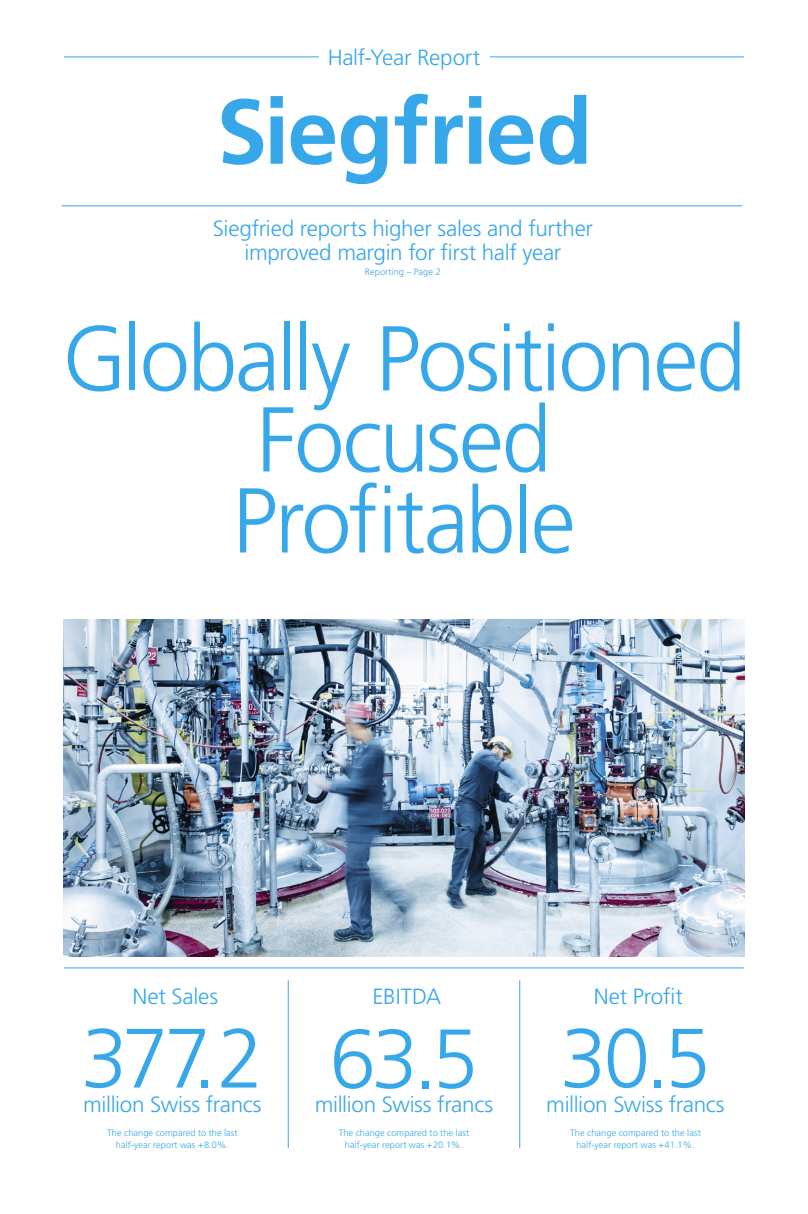
<style>
.page{position:relative;width:808px;height:1214px;background:#fff}
.page>*{position:absolute;margin:0;border:0;box-sizing:border-box;transform-origin:0 0}
.t1{font:300 91.8px/81px "Frutiger LT Std";letter-spacing:-.03em;color:#36a7e9;text-align:center}
.t2{font:300 84px "Frutiger LT Std";letter-spacing:-.045em;color:#36a7e9}
.t3{font:300 22px/24px "Frutiger LT Std";letter-spacing:-.015em;color:#36a7e9;text-align:center}
.t4{font:300 9.2px/12px "Frutiger LT Std";letter-spacing:.005em;color:#36a7e9;text-align:center}
</style>
<div class="page">
<img style="left:64px;top:620px;width:680px;height:336px">
<svg style="left:222px;top:98px;width:41px;height:67px"></svg>
<svg style="left:271px;top:96px;width:12px;height:68px"></svg>
<svg style="left:291px;top:115px;width:44px;height:50px"></svg>
<svg style="left:341px;top:115px;width:46px;height:69px"></svg>
<svg style="left:395px;top:94px;width:33px;height:70px"></svg>
<svg style="left:435px;top:115px;width:28px;height:49px"></svg>
<svg style="left:469px;top:96px;width:12px;height:68px"></svg>
<svg style="left:489px;top:115px;width:44px;height:50px"></svg>
<svg style="left:540px;top:95px;width:46px;height:70px"></svg>
<hr style="left:64px;top:967px;width:680px;height:1px;background:#36a7e9">
<hr style="left:64px;top:57px;width:680px;height:1px;background:#36a7e9">
<div style="left:319px;top:48px;width:170px;height:17px;background:#fff"></div>
<hr style="left:62px;top:206px;width:680px;height:1px;background:#36a7e9">
<hr style="left:288px;top:980px;width:1px;height:168px;background:#36a7e9">
<hr style="left:520px;top:980px;width:1px;height:168px;background:#36a7e9">
<h3 class="t3" style="left:328px;top:45px;width:154px">Half-Year Report</h3>
<h3 class="t3" style="left:213px;top:216px;width:382px">Siegfried reports higher sales and further improved margin for first half year</h3>
<p class="t4" style="left:365px;top:266px;width:77px">Reporting – Page 2</p>
<h1 class="t1" style="left:62px;top:319px;width:685px">Globally Positioned<br>Focused<br>Profitable</h1>
<h3 class="t3" style="left:132px;top:984px;width:87px">Net Sales</h3>
<h2 class="t2" style="left:81px;top:1010px;width:184px">377.2</h2>
<h3 class="t3" style="left:83px;top:1092px;width:180px">million Swiss francs</h3>
<p class="t4" style="left:107px;top:1127px;width:132px">The change compared to the last half-year report was +8.0%.</p>
<h3 class="t3" style="left:372px;top:984px;width:70px">EBITDA</h3>
<h2 class="t2" style="left:330px;top:1011px;width:150px">63.5</h2>
<h3 class="t3" style="left:315px;top:1092px;width:180px">million Swiss francs</h3>
<p class="t4" style="left:339px;top:1127px;width:132px">The change compared to the last half-year report was +20.1%.</p>
<h3 class="t3" style="left:594px;top:984px;width:90px">Net Profit</h3>
<h2 class="t2" style="left:560px;top:1010px;width:152px">30.5</h2>
<h3 class="t3" style="left:546px;top:1092px;width:180px">million Swiss francs</h3>
<p class="t4" style="left:570px;top:1127px;width:132px">The change compared to the last half-year report was +41.1%.</p>
</div>
